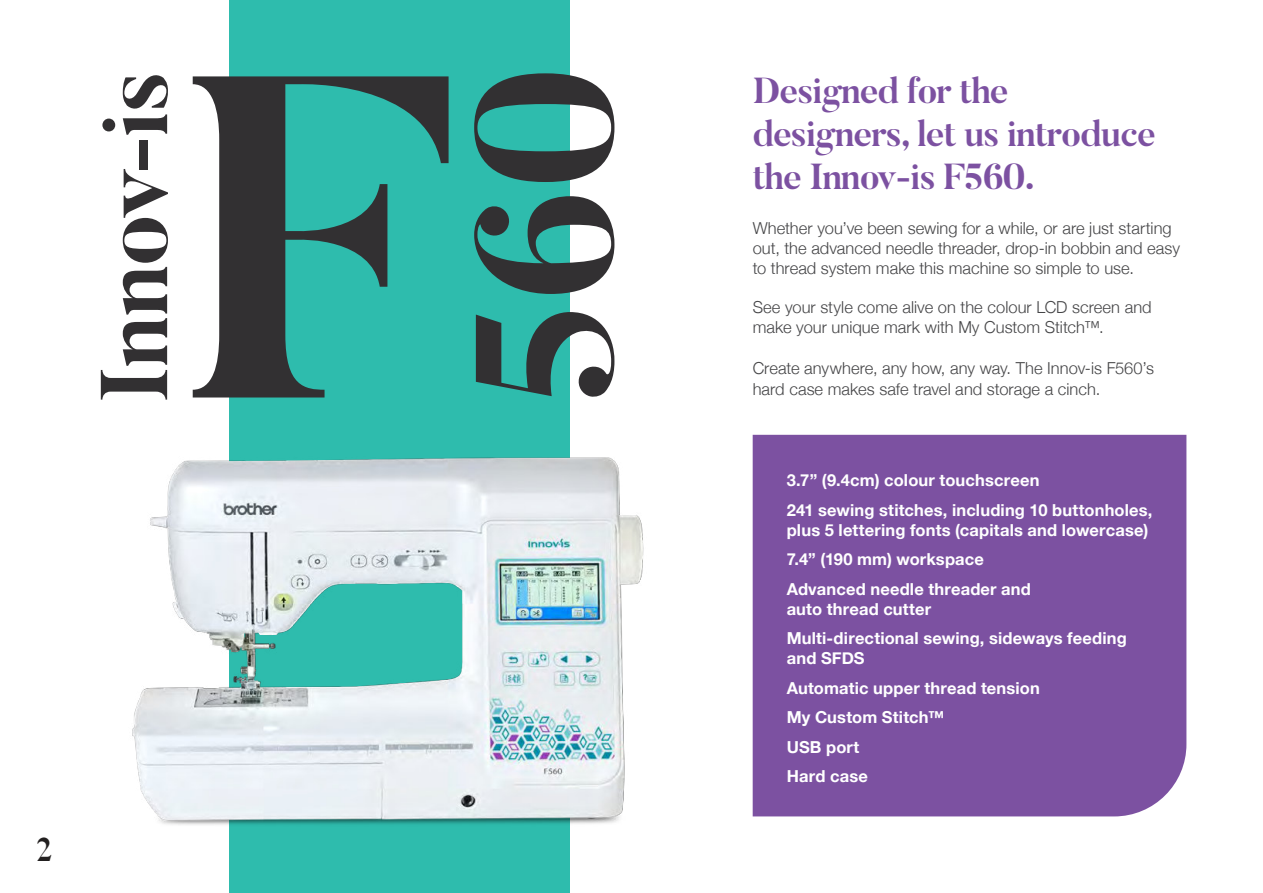
<style>
.page{position:relative;width:1263px;height:893px;background:#fff}
.page>*{position:absolute;margin:0;border:0;box-sizing:border-box;transform-origin:0 0}
.t1{font:700 456px "Butler";color:#323032}
.t2{font:700 194.4px "Butler";color:#323032}
.t3{font:700 94.2px "Butler";letter-spacing:-.02em;color:#323032}
.t4{font:700 36px/43.2px "Butler";letter-spacing:-.025em;color:#7c51a1}
.t5{font:700 33px "Butler";color:#221f1f}
.t6{font:300 16.5px/19.8px "Helvetica Neue";letter-spacing:.005em;color:#454547}
.t7{font:700 16.5px/29.5px "Helvetica Neue";letter-spacing:.01em;color:#fff}
</style>
<div class="page">
<div style="left:230px;top:0;width:340px;height:893px;background:#2ebcad"></div>
<img style="left:132px;top:421px;width:512px;height:427px">
<div style="left:753px;top:435px;width:433px;height:381px;background:#7c51a1"></div>
<h3 class="t3" style="left:97px;top:403px;width:334px;rotate:-90deg">Innov-is</h3>
<h1 class="t1" style="left:181px;top:57px;width:276px">F</h1>
<h2 class="t2" style="left:468px;top:406px;width:341px;rotate:-90deg">560</h2>
<h3 class="t5" style="left:36px;top:836px;width:18px">2</h3>
<h3 class="t4" style="left:753px;top:73px;width:405px">Designed for the designers, let us introduce the Innov-is F560.</h3>
<p class="t6" style="left:753px;top:220px;width:429px">Whether you’ve been sewing for a while, or are just starting out, the advanced needle threader, drop-in bobbin and easy to thread system make this machine so simple to use.</p>
<p class="t6" style="left:753px;top:299px;width:401px">See your style come alive on the colour LCD screen and make your unique mark with My Custom Stitch™.</p>
<p class="t6" style="left:753px;top:359px;width:403px;line-height:21px">Create anywhere, any how, any way. The Innov-is F560’s hard case makes safe travel and storage a cinch.</p>
<p class="t7" style="left:787px;top:467px;width:367px">3.7” (9.4cm) colour touchscreen<br>241 sewing stitches, including 10 buttonholes,</p>
<p class="t7" style="left:787px;top:516px;width:363px">plus 5 lettering fonts (capitals and lowercase)<br>7.4” (190 mm) workspace<br>Advanced needle threader and</p>
<p class="t7" style="left:787px;top:595px;width:342px">auto thread cutter<br>Multi-directional sewing, sideways feeding</p>
<p class="t7" style="left:787px;top:645px;width:255px">and SFDS<br>Automatic upper thread tension<br>My Custom Stitch™<br>USB port<br>Hard case</p>
</div>
